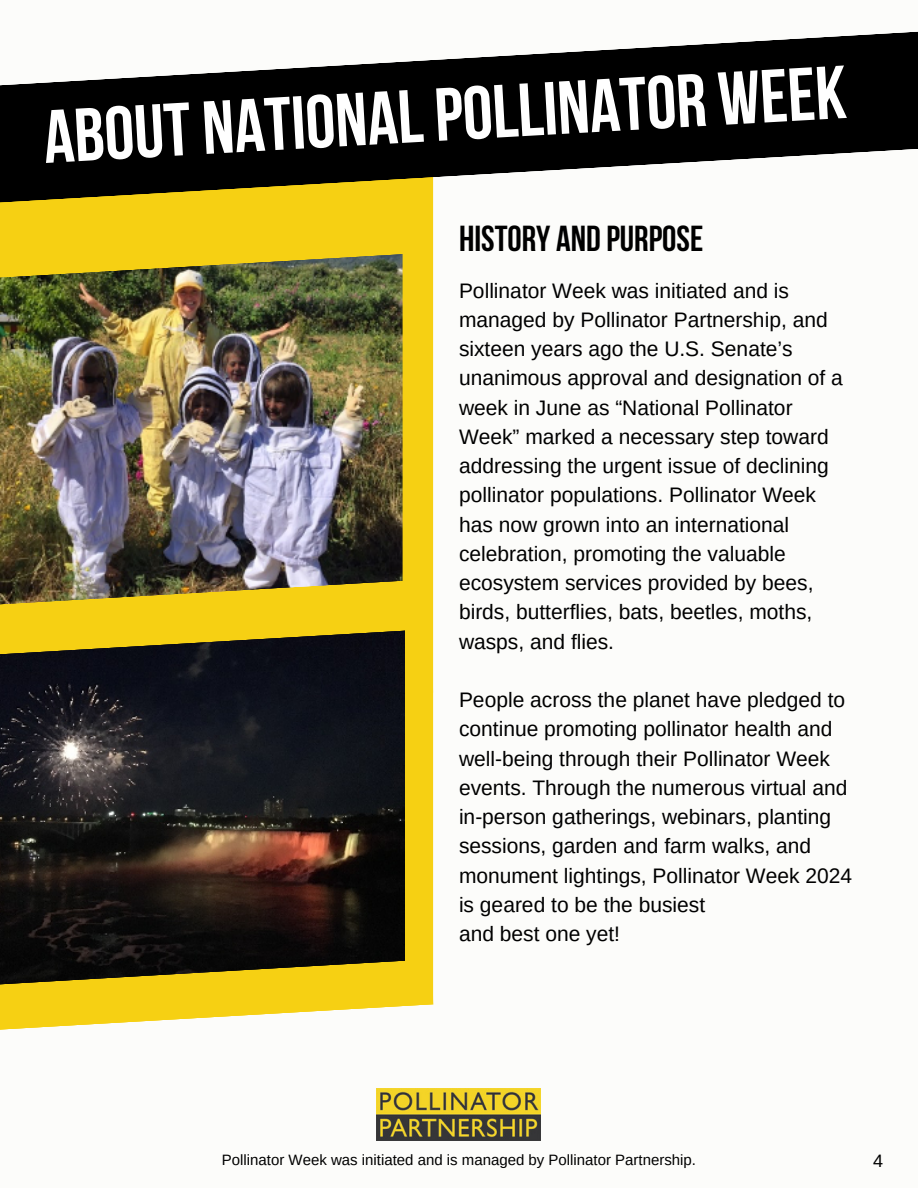
<style>
.page{position:relative;width:918px;height:1188px;background:#fcfcfa}
.page>*{position:absolute;margin:0;border:0;box-sizing:border-box;transform-origin:0 0}
.t1{font:700 75px "Bebas Neue";color:#fff}
.t2{font:700 36px "Bebas Neue";color:#000}
.t3{font:21px/29.2px "Arimo";color:#000}
.t4{font:18px "Arimo";color:#000}
.t5{font:15px "Arimo";color:#000}
</style>
<div class="page">
<div style="left:0;top:161px;width:433px;height:870px;background:#f6d013"></div>
<svg style="left:0;top:31px;width:918px;height:173px;fill:#000"></svg>
<img style="left:0;top:283px;width:403px;height:297px">
<svg style="left:0;top:187px;width:420px;height:96px"></svg>
<img style="left:0;top:659px;width:404px;height:300px">
<svg style="left:0;top:580px;width:405px;height:79px"></svg>
<img style="left:377px;top:1089px;width:164px;height:52px">
<svg style="left:0;top:959px;width:434px;height:72px"></svg>
<p class="t1" style="left:42px;top:105px;width:805px;rotate:-3deg">ABOUT NATIONALPOLLINATOR WEEK</p>
<h2 class="t2" style="left:459px;top:224px;width:246px">HISTORY AND PURPOSE</h2>
<h3 class="t3" style="left:459px;top:276px;width:385px">Pollinator Week was initiated and is managed by Pollinator Partnership, and sixteen years ago the U.S. Senate’s unanimous approval and designation of a week in June as “National Pollinator Week” marked a necessary step toward addressing the urgent issue of declining pollinator populations. Pollinator Week has now grown into an international celebration, promoting the valuable ecosystem services provided by bees, birds, butterflies, bats, beetles, moths, wasps, and flies.</h3>
<h3 class="t3" style="left:459px;top:685px;width:395px">People across the planet have pledged to continue promoting pollinator health and well-being through their Pollinator Week events. Through the numerous virtual and in-person gatherings, webinars, planting sessions, garden and farm walks, and monument lightings, Pollinator Week 2024 is geared to be the busiest<br>and best one yet!</h3>
<p class="t5" style="left:222px;top:1151px;width:476px">Pollinator Week was initiated and is managed by Pollinator Partnership.</p>
<p class="t4" style="left:873px;top:1151px;width:12px">4</p>
</div>
